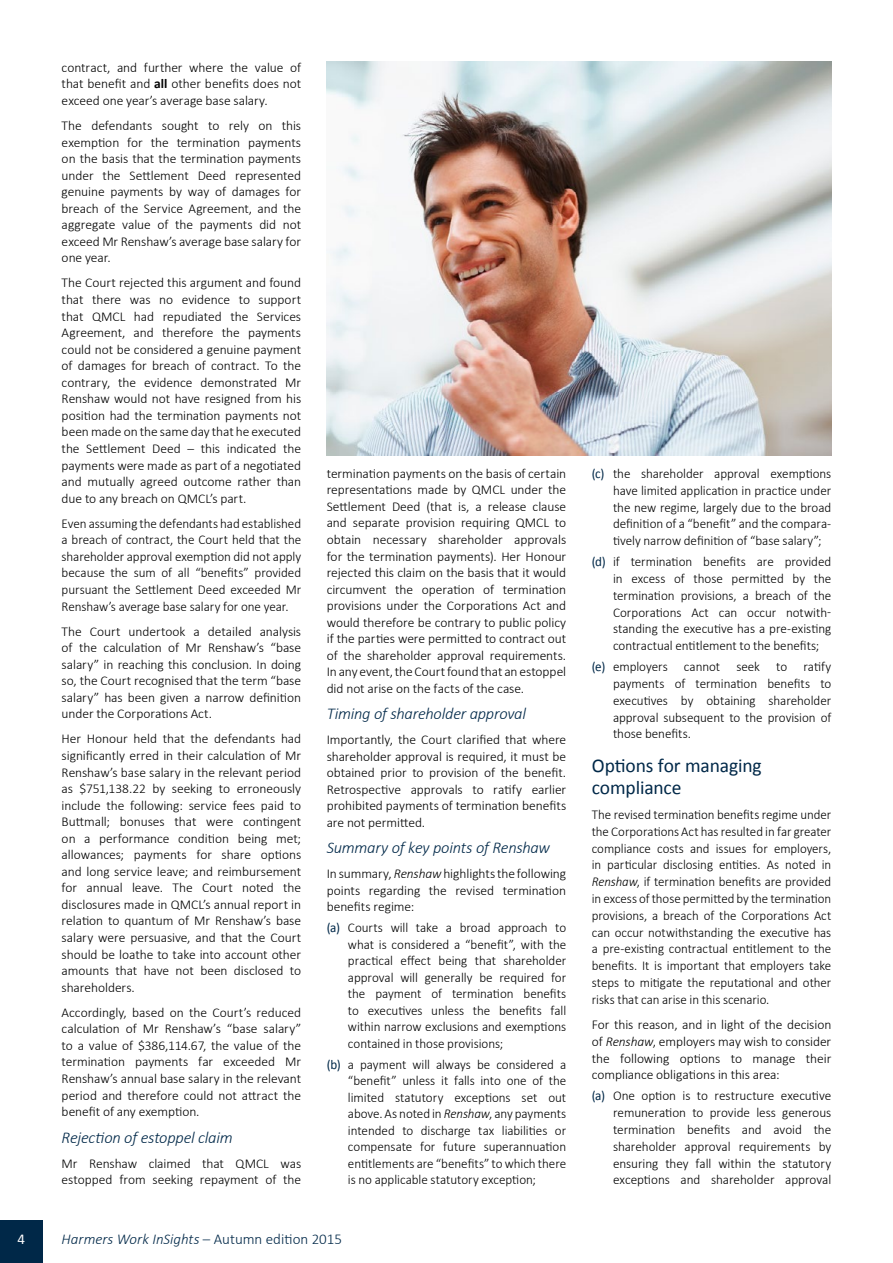
<style>
.page{position:relative;width:893px;height:1263px;background:#fff}
.page>*{position:absolute;margin:0;border:0;box-sizing:border-box;transform-origin:0 0}
.t1{font:19.5px/21.3px "Calibri";letter-spacing:-.005em;color:#002848}
.t2{font:italic 300 16.5px "Calibri";letter-spacing:-.015em;color:#002848}
.t3{font:italic 300 15px "Calibri";color:#002848}
.t4{font:15px "Calibri";color:#fff}
.t5{font:300 13.5px/16.5px "Calibri";letter-spacing:-.005em;color:#000;text-align:justify}
.t6{font:300 13.5px/16.8px "Calibri";letter-spacing:-.005em;color:#000;text-align:justify;scale:.96 1}
.s1{font-weight:700}
.s2{font-style:italic}
.s3{font-weight:400;color:#002848}
.s4{font-style:normal}
</style>
<div class="page">
<div style="left:0;top:1220px;width:43px;height:43px;background:#002848"></div>
<img style="left:327px;top:62px;width:504px;height:393px">
<p class="t5" style="left:62px;top:59px;width:241px">contract, and further where the value of that benefit and <span class="s1">all</span> other benefits does not exceed one year’s average base salary.</p>
<p class="t5" style="left:62px;top:117px;width:241px">The defendants sought to rely on this exemption for the termination payments on the basis that the termination payments under the Settlement Deed represented genuine payments by way of damages for breach of the Service Agreement, and the aggregate value of the payments did not exceed Mr Renshaw’s average base salary for one year.</p>
<p class="t5" style="left:62px;top:275px;width:241px">The Court rejected this argument and found that there was no evidence to support that QMCL had repudiated the Services Agreement, and therefore the payments could not be considered a genuine payment of damages for breach of contract. To the contrary, the evidence demonstrated Mr Renshaw would not have resigned from his position had the termination payments not been made on the same day that he executed the Settlement Deed – this indicated the payments were made as part of a negotiated and mutually agreed outcome rather than due to any breach on QMCL’s part.</p>
<p class="t5" style="left:62px;top:515px;width:241px">Even assuming the defendants had established a breach of contract, the Court held that the shareholder approval exemption did not apply because the sum of all “benefits” provided pursuant the Settlement Deed exceeded Mr Renshaw’s average base salary for one year.</p>
<p class="t5" style="left:62px;top:623px;width:241px">The Court undertook a detailed analysis of the calculation of Mr Renshaw’s “base salary” in reaching this conclusion. In doing so, the Court recognised that the term “base salary” has been given a narrow definition under the Corporations Act.</p>
<p class="t5" style="left:62px;top:730px;width:241px">Her Honour held that the defendants had significantly erred in their calculation of Mr Renshaw’s base salary in the relevant period as $751,138.22 by seeking to erroneously include the following: service fees paid to Buttmall; bonuses that were contingent on a performance condition being met; allowances; payments for share options and long service leave; and reimbursement for annual leave. The Court noted the disclosures made in QMCL’s annual report in relation to quantum of Mr Renshaw’s base salary were persuasive, and that the Court should be loathe to take into account other amounts that have not been disclosed to shareholders.</p>
<p class="t5" style="left:62px;top:1004px;width:241px">Accordingly, based on the Court’s reduced calculation of Mr Renshaw’s “base salary” to a value of $386,114.67, the value of the termination payments far exceeded Mr Renshaw’s annual base salary in the relevant period and therefore could not attract the benefit of any exemption.</p>
<p class="t2" style="left:62px;top:1127px;width:173px">Rejection of estoppel claim</p>
<p class="t5" style="left:62px;top:1155px;width:241px">Mr Renshaw claimed that QMCL was estopped from seeking repayment of the</p>
<p class="t5" style="left:327px;top:465px;width:241px">termination payments on the basis of certain representations made by QMCL under the Settlement Deed (that is, a release clause and separate provision requiring QMCL to obtain necessary shareholder approvals for the termination payments). Her Honour rejected this claim on the basis that it would circumvent the operation of termination provisions under the Corporations Act and would therefore be contrary to public policy if the parties were permitted to contract out of the shareholder approval requirements.<br>In any event, the Court found that an estoppel did not arise on the facts of the case.</p>
<p class="t2" style="left:327px;top:703px;width:201px">Timing of shareholder approval</p>
<p class="t5" style="left:327px;top:731px;width:241px">Importantly, the Court clarified that where shareholder approval is required, it must be obtained prior to provision of the benefit.<br>Retrospective approvals to ratify earlier prohibited payments of termination benefits are not permitted.</p>
<p class="t2" style="left:327px;top:838px;width:225px">Summary of key points of Renshaw</p>
<p class="t5" style="left:327px;top:865px;width:241px">In summary, <span class="s2">Renshaw</span> highlights the following points regarding the revised termination benefits regime:</p>
<p class="t5" style="left:348px;top:919px;width:220px;text-indent:-21px"><span class="s3">(a)</span> Courts will take a broad approach to what is considered a “benefit”, with the practical effect being that shareholder approval will generally be required for the payment of termination benefits to executives unless the benefits fall within narrow exclusions and exemptions contained in those provisions;</p>
<p class="t5" style="left:348px;top:1056px;width:220px;text-indent:-21px"><span class="s3">(b)</span> a payment will always be considered a “benefit” unless it falls into one of the limited statutory exceptions set out above. As noted in <span class="s2">Renshaw</span>, any payments intended to discharge tax liabilities or compensate for future superannuation entitlements are “benefits” to which there is no applicable statutory exception;</p>
<p class="t4" style="left:17px;top:1230px;width:9px">4</p>
<p class="t3" style="left:62px;top:1230px;width:282px">Harmers Work InSights <span class="s4">– Autumn edition 2015</span></p>
<p class="t5" style="left:613px;top:465px;width:220px;text-indent:-21px"><span class="s3">(c)</span> the shareholder approval exemptions have limited application in practice under the new regime, largely due to the broad definition of a “benefit” and the compara&shy;tively narrow definition of “base salary”;</p>
<p class="t5" style="left:613px;top:553px;width:220px;text-indent:-21px"><span class="s3">(d)</span> if termination benefits are provided in excess of those permitted by the termination provisions, a breach of the Corporations Act can occur notwith&shy;standing the executive has a pre-existing contractual entitlement to the benefits;</p>
<p class="t5" style="left:613px;top:658px;width:220px;text-indent:-21px"><span class="s3">(e)</span> employers cannot seek to ratify payments of termination benefits to executives by obtaining shareholder approval subsequent to the provision of those benefits.</p>
<h1 class="t1" style="left:592px;top:755px;width:171px">Options for managing compliance</h1>
<p class="t6" style="left:592px;top:806px;width:251px">The revised termination benefits regime under the Corporations Act has resulted in far greater compliance costs and issues for employers, in particular disclosing entities. As noted in <span class="s2">Renshaw</span>, if termination benefits are provided in excess of those permitted by the termination provisions, a breach of the Corporations Act can occur notwithstanding the executive has a pre-existing contractual entitlement to the benefits. It is important that employers take steps to mitigate the reputational and other risks that can arise in this scenario.</p>
<p class="t5" style="left:592px;top:1016px;width:241px">For this reason, and in light of the decision of <span class="s2">Renshaw</span>, employers may wish to consider the following options to manage their compliance obligations in this area:</p>
<p class="t5" style="left:613px;top:1087px;width:220px;text-indent:-21px"><span class="s3">(a)</span> One option is to restructure executive remuneration to provide less generous termination benefits and avoid the shareholder approval requirements by ensuring they fall within the statutory exceptions and shareholder approval</p>
</div>
